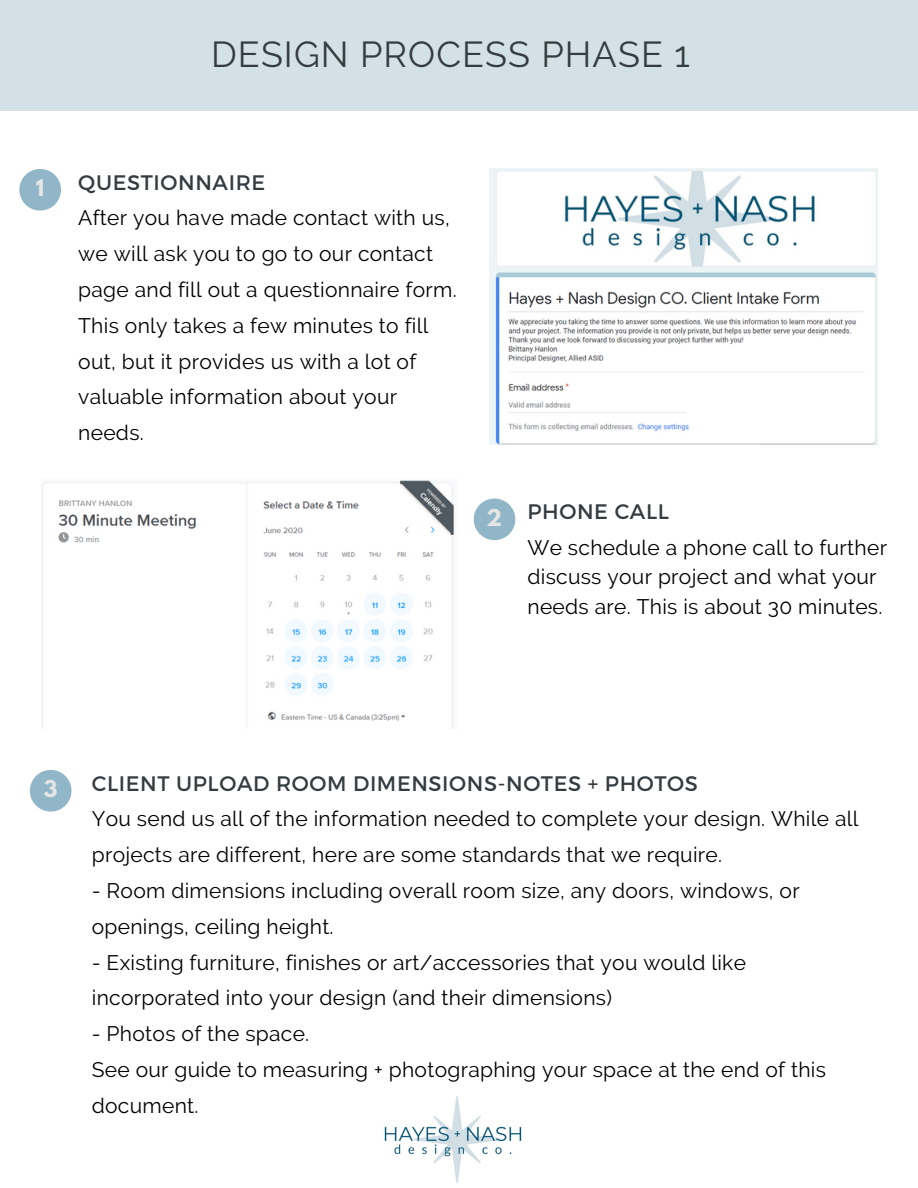
<style>
.page{position:relative;width:918px;height:1188px;background:#fff}
.page>*{position:absolute;margin:0;border:0;box-sizing:border-box;transform-origin:0 0}
.t1{font:36px "Raleway";letter-spacing:.03em;color:#353c3f}
.t2{font:21px/35.8px "Raleway";letter-spacing:.015em;color:#000}
.t3{font:21px "Montserrat";letter-spacing:.03em;color:#353c3f}
.t4{font:700 20.55px "League Spartan";color:#e5e5e6}
</style>
<div class="page">
<svg style="left:19px;top:169px;width:42px;height:42px"></svg>
<svg style="left:30px;top:770px;width:41px;height:42px"></svg>
<img style="left:384px;top:1096px;width:138px;height:87px">
<svg style="left:474px;top:499px;width:41px;height:41px"></svg>
<div style="left:0;top:0;width:918px;height:111px;background:#d3e1e7"></div>
<img style="left:490px;top:169px;width:388px;height:276px">
<img style="left:41px;top:480px;width:413px;height:248px">
<h1 class="t1" style="left:211px;top:33px;width:480px">DESIGN PROCESS PHASE 1</h1>
<p class="t4" style="left:36px;top:178px;width:10px">1</p>
<p class="t3" style="left:78px;top:169px;width:189px">QUESTIONNAIRE</p>
<p class="t2" style="left:78px;top:200px;width:380px">After you have made contact with us, we will ask you to go to our contact page and fill out a questionnaire form.<br>This only takes a few minutes to fill out, but it provides us with a lot of valuable information about your needs.</p>
<p class="t4" style="left:487px;top:507px;width:17px">2</p>
<p class="t3" style="left:527px;top:498px;width:143px">PHONE CALL</p>
<p class="t2" style="left:527px;top:533px;width:361px;line-height:29.2px">We schedule a phone call to further discuss your project and what your needs are. This is about 30 minutes.</p>
<p class="t4" style="left:44px;top:779px;width:15px">3</p>
<p class="t3" style="left:92px;top:770px;width:608px">CLIENT UPLOAD ROOM DIMENSIONS-NOTES + PHOTOS</p>
<p class="t2" style="left:92px;top:801px;width:768px">You send us all of the information needed to complete your design. While all projects are different, here are some standards that we require.</p>
<p class="t2" style="left:92px;top:872px;width:709px">- Room dimensions including overall room size, any doors, windows, or openings, ceiling height.</p>
<p class="t2" style="left:92px;top:944px;width:656px">- Existing furniture, finishes or art/accessories that you would like incorporated into your design (and their dimensions)</p>
<p class="t2" style="left:92px;top:1016px;width:736px">- Photos of the space.<br>See our guide to measuring + photographing your space at the end of this document.</p>
</div>
